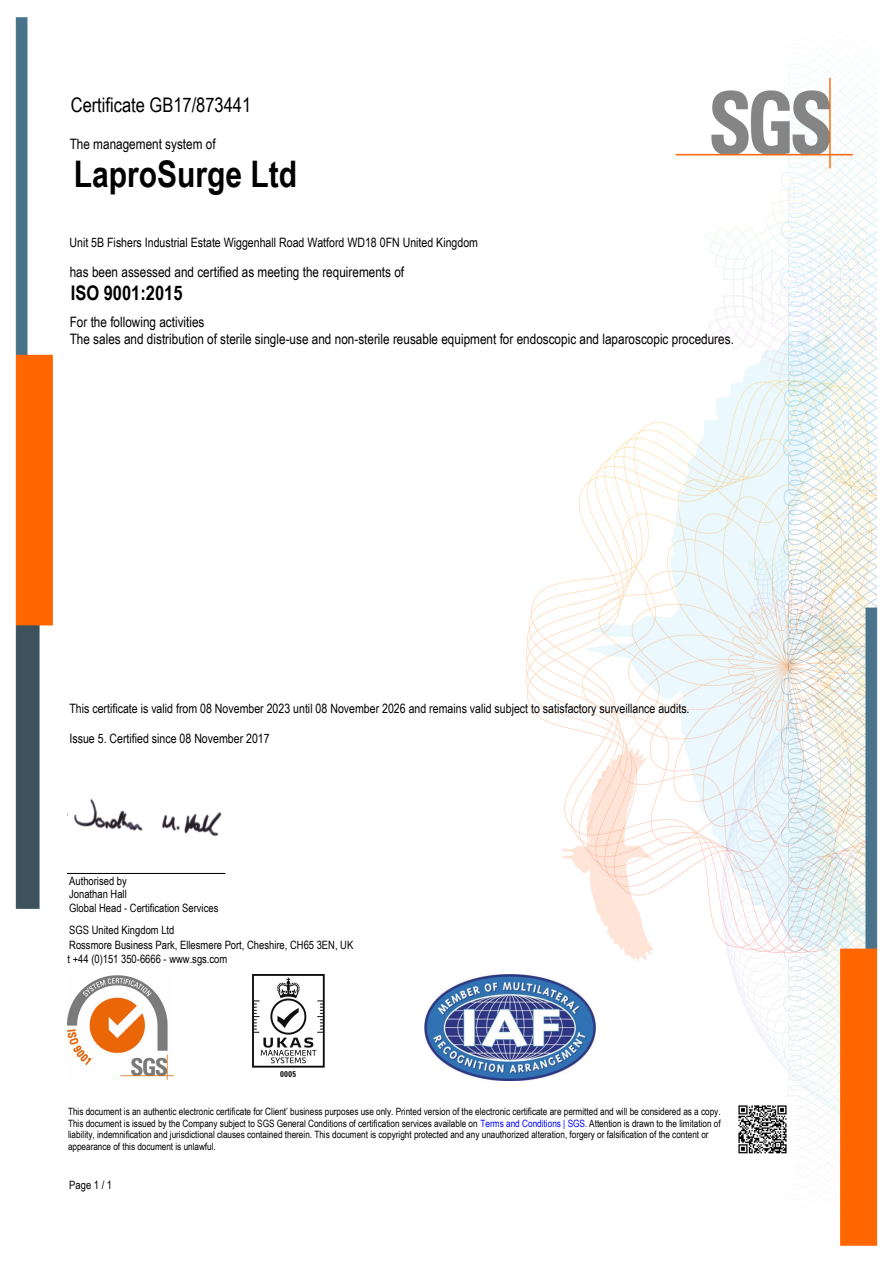
<style>
.page{position:relative;width:893px;height:1263px;background:#fff}
.page>*{position:absolute;margin:0;border:0;box-sizing:border-box;transform-origin:0 0}
.t1{font:700 36.6px "Arial Narrow";color:#000}
.t2{font:20.1px "Arial Narrow";color:#000}
.t3{font:700 20.1px "Arial Narrow";color:#000}
.t4{font:14.4px/17.4px "Arial Narrow";color:#000}
.t5{font:12.9px "Arial Narrow";color:#000}
.t6{font:11.55px/13.6px "Arial Narrow";color:#000}
.t7{font:10.05px/11.6px "Arial Narrow";letter-spacing:-.005em;color:#000}
.s1{color:#00f}
</style>
<div class="page">
<img style="left:15px;top:17px;width:863px;height:1229px">
<img style="left:68px;top:974px;width:106px;height:106px">
<img style="left:182px;top:974px;width:213px;height:106px">
<img style="left:403px;top:974px;width:213px;height:106px">
<img style="left:731px;top:1097px;width:64px;height:81px">
<hr style="left:68px;top:873px;width:157px;height:1px;background:#000">
<img style="left:68px;top:763px;width:157px;height:108px">
<h2 class="t2" style="left:71px;top:93px;width:182px">Certificate GB17/873441</h2>
<h3 class="t4" style="left:70px;top:135px;width:147px">The management system of</h3>
<h1 class="t1" style="left:74px;top:153px;width:225px">LaproSurge Ltd</h1>
<p class="t5" style="left:70px;top:235px;width:410px">Unit 5B Fishers Industrial Estate Wiggenhall Road Watford WD18 0FN United Kingdom</p>
<h3 class="t4" style="left:70px;top:263px;width:336px">has been assessed and certified as meeting the requirements of</h3>
<h2 class="t3" style="left:71px;top:281px;width:113px">ISO 9001:2015</h2>
<h3 class="t4" style="left:70px;top:313px;width:666px">For the following activities<br>The sales and distribution of sterile single-use and non-sterile reusable equipment for endoscopic and laparoscopic procedures.</h3>
<p class="t5" style="left:70px;top:701px;width:622px">This certificate is valid from 08 November 2023 until 08 November 2026 and remains valid subject to satisfactory surveillance audits.</p>
<p class="t5" style="left:70px;top:731px;width:202px">Issue 5. Certified since 08 November 2017</p>
<p class="t6" style="left:69px;top:873px;width:59px">Authorised by</p>
<p class="t6" style="left:69px;top:922px;width:286px;line-height:15.3px">SGS United Kingdom Ltd<br>Rossmore Business Park, Ellesmere Port, Cheshire, CH65 3EN, UK</p>
<p class="t6" style="left:68px;top:952px;width:161px">t +44 (0)151 350-6666 - www.sgs.com</p>
<p class="t6" style="left:69px;top:887px;width:151px">Jonathan Hall<br>Global Head - Certification Services</p>
<p class="t7" style="left:68px;top:1106px;width:654px">This document is an authentic electronic certificate for Client’ business purposes use only. Printed version of the electronic certificate are permitted and will be considered as a copy.<br>This document is issued by the Company subject to SGS General Conditions of certification services available on <span class="s1">Terms and Conditions | SGS.</span> Attention is drawn to the limitation of liability, indemnification and jurisdictional clauses contained therein. This document is copyright protected and any unauthorized alteration, forgery or falsification of the content or appearance of this document is unlawful.</p>
<p class="t6" style="left:69px;top:1178px;width:44px">Page 1 / 1</p>
</div>
